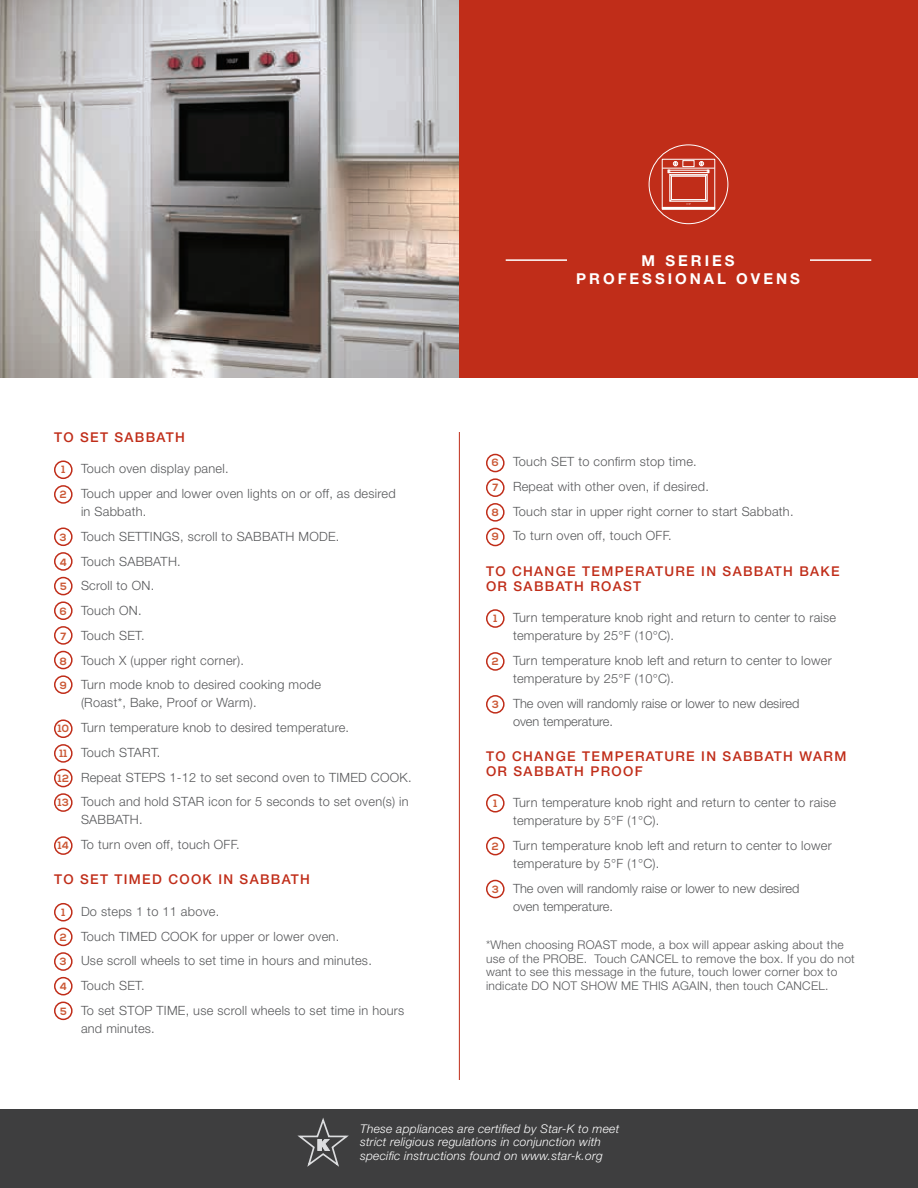
<style>
.page{position:relative;width:918px;height:1188px;background:#fff}
.page>*{position:absolute;margin:0;border:0;box-sizing:border-box;transform-origin:0 0}
.t1{font:700 15px/18px "Helvetica Neue LT Std";letter-spacing:.2em;color:#fff;text-align:center}
.t2{font:500 13.5px/15px "Helvetica Neue LT Std";letter-spacing:.1em;color:#c02d19}
.t3{font:300 12.75px/24.8px "Helvetica Neue LT Std";letter-spacing:.02em;color:#57585a}
.t4{font:300 12.75px/18px "Helvetica Neue LT Std";color:#57585a}
.t5{font:300 12px/13.5px "Helvetica Neue LT Std";letter-spacing:.02em;color:#57585a}
.t6{font:italic 300 12px/13.5px "Helvetica Neue LT Std";letter-spacing:.02em;color:#fff}
.s1{font-family:"Nexa";font-weight:700;font-size:10.5px;color:#cb5835}
</style>
<div class="page">
<div style="left:459px;top:0;width:459px;height:378px;background:#c02d19"></div>
<img style="left:0;top:0;width:459px;height:378px">
<div style="left:0;top:1109px;width:918px;height:79px;background:#3e3e3f"></div>
<hr style="left:459px;top:432px;width:1px;height:648px;background:#c02d19">
<svg style="left:297px;top:1118px;width:52px;height:49px"></svg>
<div style="left:649px;top:145px;width:79px;height:79px;border:1px solid #fff;border-radius:50%"></div>
<div style="left:662px;top:159px;width:53px;height:51px;border:1px solid #fff"></div>
<hr style="left:662px;top:208px;width:53px;height:1px;background:#fff">
<hr style="left:662px;top:207px;width:53px;height:1px;background:#fff">
<hr style="left:662px;top:168px;width:53px;height:1px;background:#fff">
<svg style="left:668px;top:161px;width:41px;height:44px"></svg>
<hr style="left:506px;top:259px;width:365px;height:2px;background:#fff">
<div style="left:567px;top:255px;width:243px;height:29px;background:#c02d19"></div>
<div style="left:54px;top:461px;width:19px;height:18px;border:2px solid #c02d19;border-radius:50%"></div>
<div style="left:54px;top:485px;width:19px;height:19px;border:2px solid #c02d19;border-radius:50%"></div>
<div style="left:54px;top:528px;width:19px;height:18px;border:2px solid #c02d19;border-radius:50%"></div>
<div style="left:486px;top:454px;width:19px;height:18px;border:2px solid #c02d19;border-radius:50%"></div>
<div style="left:54px;top:552px;width:19px;height:19px;border:2px solid #c02d19;border-radius:50%"></div>
<div style="left:486px;top:478px;width:19px;height:19px;border:2px solid #c02d19;border-radius:50%"></div>
<div style="left:54px;top:577px;width:19px;height:18px;border:2px solid #c02d19;border-radius:50%"></div>
<div style="left:486px;top:503px;width:19px;height:19px;border:2px solid #c02d19;border-radius:50%"></div>
<div style="left:54px;top:903px;width:19px;height:19px;border:2px solid #c02d19;border-radius:50%"></div>
<div style="left:54px;top:601px;width:19px;height:19px;border:2px solid #c02d19;border-radius:50%"></div>
<div style="left:486px;top:528px;width:19px;height:18px;border:2px solid #c02d19;border-radius:50%"></div>
<div style="left:486px;top:609px;width:19px;height:19px;border:2px solid #c02d19;border-radius:50%"></div>
<div style="left:486px;top:794px;width:19px;height:19px;border:2px solid #c02d19;border-radius:50%"></div>
<div style="left:486px;top:652px;width:19px;height:19px;border:2px solid #c02d19;border-radius:50%"></div>
<div style="left:486px;top:837px;width:19px;height:18px;border:2px solid #c02d19;border-radius:50%"></div>
<div style="left:486px;top:695px;width:19px;height:19px;border:2px solid #c02d19;border-radius:50%"></div>
<div style="left:486px;top:880px;width:19px;height:18px;border:2px solid #c02d19;border-radius:50%"></div>
<div style="left:54px;top:928px;width:19px;height:18px;border:2px solid #c02d19;border-radius:50%"></div>
<div style="left:54px;top:626px;width:19px;height:19px;border:2px solid #c02d19;border-radius:50%"></div>
<div style="left:54px;top:952px;width:19px;height:19px;border:2px solid #c02d19;border-radius:50%"></div>
<div style="left:54px;top:651px;width:19px;height:18px;border:2px solid #c02d19;border-radius:50%"></div>
<div style="left:54px;top:977px;width:19px;height:18px;border:2px solid #c02d19;border-radius:50%"></div>
<div style="left:54px;top:675px;width:19px;height:19px;border:2px solid #c02d19;border-radius:50%"></div>
<div style="left:54px;top:1002px;width:19px;height:18px;border:2px solid #c02d19;border-radius:50%"></div>
<div style="left:54px;top:719px;width:19px;height:19px;border:2px solid #c02d19;border-radius:50%"></div>
<div style="left:54px;top:744px;width:19px;height:19px;border:2px solid #c02d19;border-radius:50%"></div>
<div style="left:54px;top:769px;width:19px;height:18px;border:2px solid #c02d19;border-radius:50%"></div>
<div style="left:54px;top:793px;width:19px;height:19px;border:2px solid #c02d19;border-radius:50%"></div>
<div style="left:54px;top:836px;width:19px;height:19px;border:2px solid #c02d19;border-radius:50%"></div>
<p class="t2" style="left:54px;top:429px;width:132px">TO SET SABBATH</p>
<p class="t3" style="left:60px;top:456px;width:337px"><span class="s1">1</span> Touch oven display panel.<br><span class="s1">2</span> Touch upper and lower oven lights on or off, as desired</p>
<p class="t3" style="left:60px;top:499px;width:281px;text-indent:21px">in Sabbath.<br><span class="s1">3</span> Touch SETTINGS, scroll to SABBATH MODE.<br><span class="s1">4</span> Touch SABBATH.<br><span class="s1">5</span> Scroll to ON.<br><span class="s1">6</span> Touch ON.<br><span class="s1">7</span> Touch SET.<br><span class="s1">8</span> Touch X (upper right corner).<br><span class="s1">9</span> Turn mode knob to desired cooking mode</p>
<p class="t3" style="left:58px;top:690px;width:355px;text-indent:23px">(Roast*, Bake, Proof or Warm).<br><span class="s1">10</span> Turn temperature knob to desired temperature.<br><span class="s1">11</span> Touch START.<br><span class="s1">12</span> Repeat STEPS 1-12 to set second oven to TIMED COOK.<br><span class="s1">13</span> Touch and hold STAR icon for 5 seconds to set oven(s) in</p>
<p class="t3" style="left:58px;top:807px;width:184px;text-indent:23px">SABBATH.<br><span class="s1">14</span> To turn oven off, touch OFF.</p>
<p class="t2" style="left:54px;top:872px;width:258px">TO SET TIMED COOK IN SABBATH</p>
<p class="t3" style="left:60px;top:899px;width:346px"><span class="s1">1</span> Do steps 1 to 11 above.<br><span class="s1">2</span> Touch TIMED COOK for upper or lower oven.<br><span class="s1">3</span> Use scroll wheels to set time in hours and minutes.<br><span class="s1">4</span> Touch SET.<br><span class="s1">5</span> To set STOP TIME, use scroll wheels to set time in hours</p>
<p class="t3" style="left:81px;top:1016px;width:75px">and minutes.</p>
<p class="t1" style="left:576px;top:251px;width:225px">M SERIES<br>PROFESSIONAL OVENS</p>
<p class="t3" style="left:492px;top:449px;width:303px"><span class="s1">6</span> Touch SET to confirm stop time.<br><span class="s1">7</span> Repeat with other oven, if desired.<br><span class="s1">8</span> Touch star in upper right corner to start Sabbath.<br><span class="s1">9</span> To turn oven off, touch OFF.</p>
<p class="t2" style="left:486px;top:563px;width:355px">TO CHANGE TEMPERATURE IN SABBATH BAKE<br>OR SABBATH ROAST</p>
<p class="t3" style="left:513px;top:608px;width:325px;line-height:18px;text-indent:-20px"><span class="s1">1</span> Turn temperature knob right and return to center to raise temperature by 25°F (10°C).</p>
<p class="t3" style="left:513px;top:651px;width:320px;line-height:18px;text-indent:-21px"><span class="s1">2</span> Turn temperature knob left and return to center to lower temperature by 25°F (10°C).</p>
<p class="t4" style="left:513px;top:694px;width:288px;text-indent:-21px"><span class="s1">3</span> The oven will randomly raise or lower to new desired oven temperature.</p>
<p class="t2" style="left:486px;top:748px;width:362px">TO CHANGE TEMPERATURE IN SABBATH WARM<br>OR SABBATH PROOF</p>
<p class="t3" style="left:513px;top:793px;width:325px;line-height:18px;text-indent:-20px"><span class="s1">1</span> Turn temperature knob right and return to center to raise temperature by 5°F (1°C).</p>
<p class="t3" style="left:513px;top:836px;width:320px;line-height:18px;text-indent:-21px"><span class="s1">2</span> Turn temperature knob left and return to center to lower temperature by 5°F (1°C).</p>
<p class="t4" style="left:513px;top:879px;width:288px;text-indent:-21px"><span class="s1">3</span> The oven will randomly raise or lower to new desired oven temperature.</p>
<p class="t5" style="left:486px;top:938px;width:370px">*When choosing ROAST mode, a box will appear asking about the use of the PROBE. Touch CANCEL to remove the box. If you do not want to see this message in the future, touch lower corner box to indicate DO NOT SHOW ME THIS AGAIN, then touch CANCEL.</p>
<p class="t6" style="left:360px;top:1122px;width:261px">These appliances are certified by Star-K to meet strict religious regulations in conjunction with specific instructions found on www.star-k.org</p>
</div>
